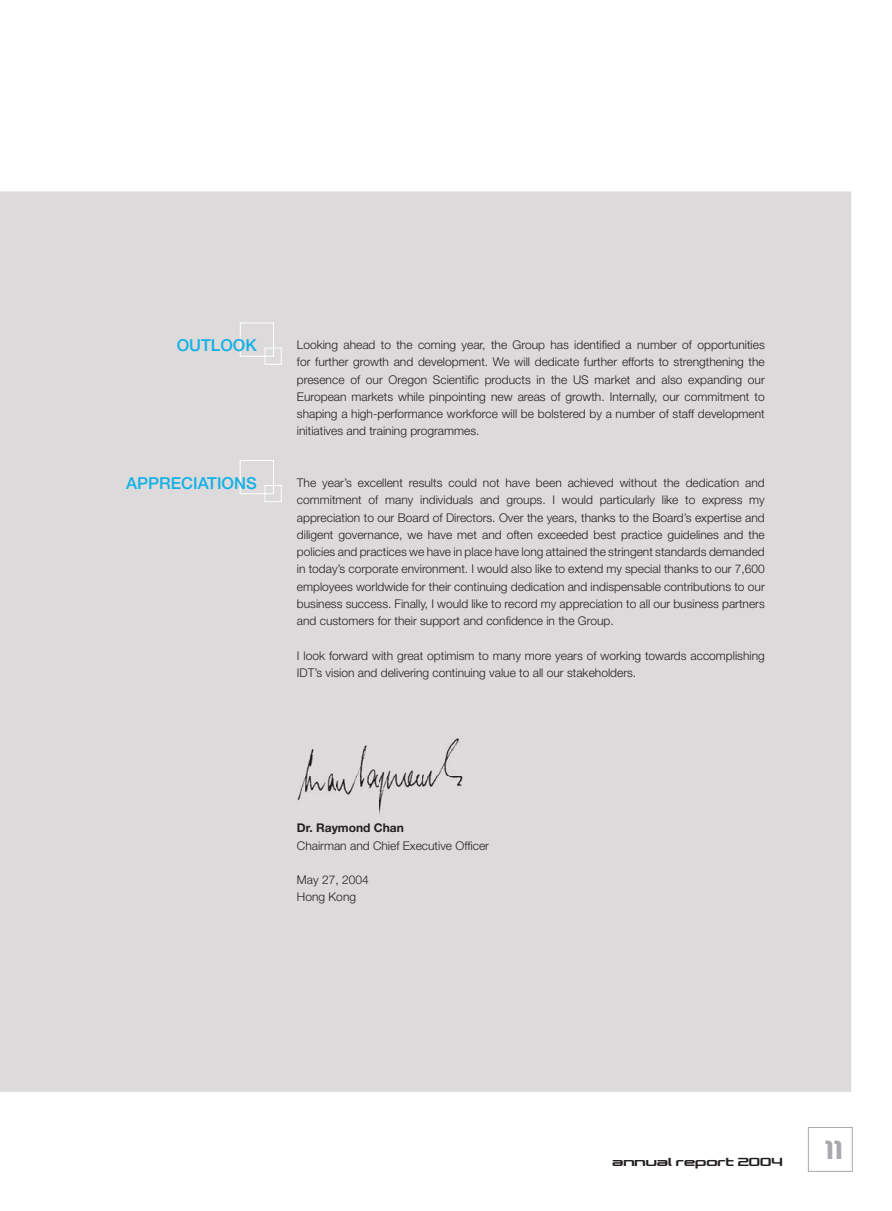
<style>
.page{position:relative;width:892px;height:1211px;background:#fff}
.page>*{position:absolute;margin:0;border:0;box-sizing:border-box;transform-origin:0 0}
.t1{font:700 27px "Metro";color:#a7a9ac}
.t2{font:500 16.5px "Helvetica Neue";color:#12b0e6}
.t3{font:300 12px/17.2px "Helvetica Neue";color:#231f20;text-align:justify}
.t4{font:700 12px "Metro";color:#231f20}
.t5{font:700 12px "Helvetica Neue";color:#231f20}
</style>
<div class="page">
<div style="left:0;top:191px;width:851px;height:900px;background:#dcdada"></div>
<div style="left:808px;top:1127px;width:44px;height:44px;border:1px solid #a7a9ac"></div>
<svg style="left:239px;top:322px;width:43px;height:43px;background:#dfdddd"></svg>
<svg style="left:239px;top:459px;width:43px;height:43px;background:#dfdddd"></svg>
<img style="left:294px;top:736px;width:170px;height:81px">
<h2 class="t2" style="left:177px;top:339px;width:82px">OUTLOOK</h2>
<p class="t3" style="left:297px;top:337px;width:469px">Looking ahead to the coming year, the Group has identified a number of opportunities for further growth and development. We will dedicate further efforts to strengthening the presence of our Oregon Scientific products in the US market and also expanding our European markets while pinpointing new areas of growth. Internally, our commitment to shaping a high-performance workforce will be bolstered by a number of staff development initiatives and training programmes.</p>
<h2 class="t2" style="left:126px;top:477px;width:132px">APPRECIATIONS</h2>
<p class="t3" style="left:297px;top:475px;width:469px">The year’s excellent results could not have been achieved without the dedication and commitment of many individuals and groups. I would particularly like to express my appreciation to our Board of Directors. Over the years, thanks to the Board’s expertise and diligent governance, we have met and often exceeded best practice guidelines and the policies and practices we have in place have long attained the stringent standards demanded in today’s corporate environment. I would also like to extend my special thanks to our 7,600 employees worldwide for their continuing dedication and indispensable contributions to our business success. Finally, I would like to record my appreciation to all our business partners and customers for their support and confidence in the Group.</p>
<p class="t3" style="left:297px;top:648px;width:469px">I look forward with great optimism to many more years of working towards accomplishing<br>IDT’s vision and delivering continuing value to all our stakeholders.</p>
<p class="t5" style="left:297px;top:823px;width:108px">Dr. Raymond Chan</p>
<p class="t3" style="left:297px;top:837px;width:194px">Chairman and Chief Executive Officer</p>
<p class="t3" style="left:297px;top:872px;width:73px">May 27, 2004<br>Hong Kong</p>
<p class="t4" style="left:612px;top:1157px;width:172px">annual report 2004</p>
<h1 class="t1" style="left:824px;top:1139px;width:19px">11</h1>
</div>
